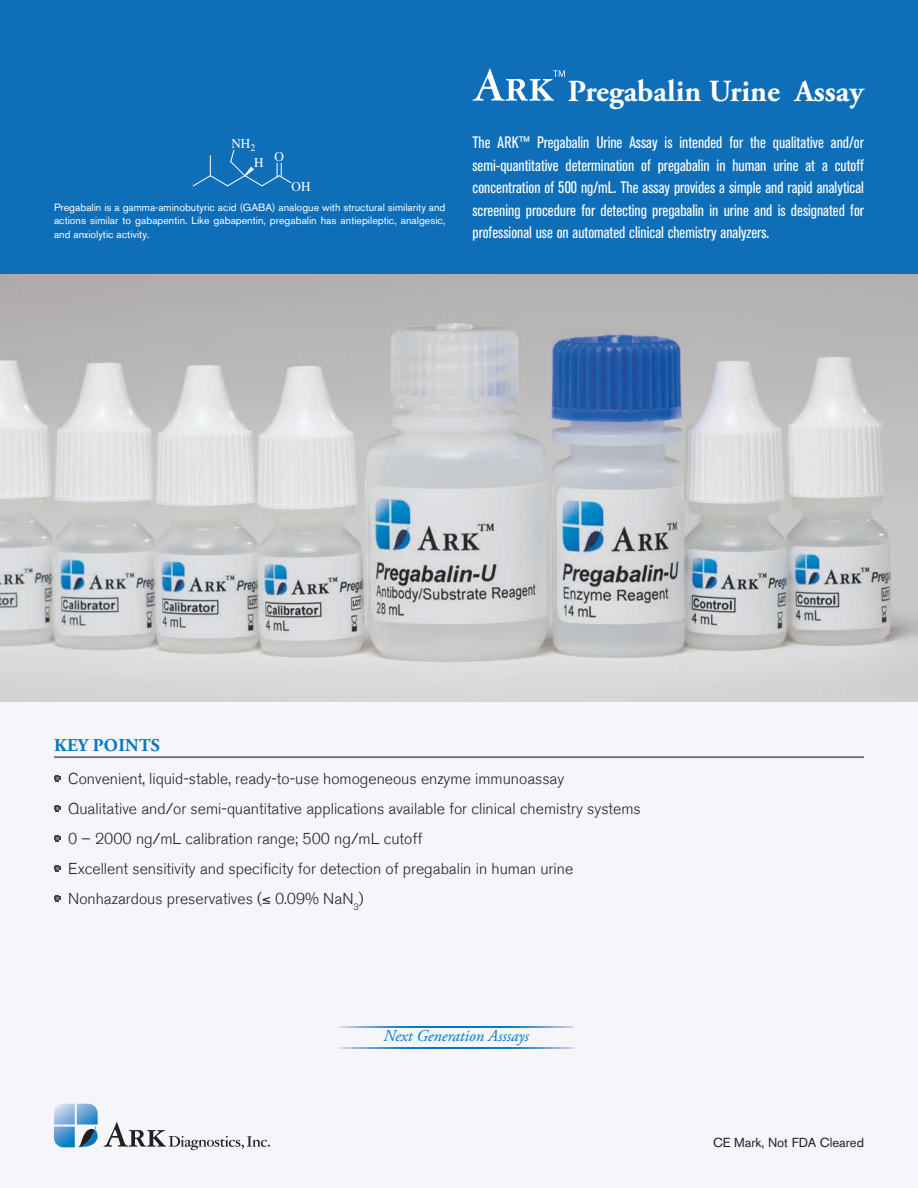
<style>
.page{position:relative;width:918px;height:1188px;background:#fff}
.page>*{position:absolute;margin:0;border:0;box-sizing:border-box;transform-origin:0 0}
.t1{font:700 30.6px "Adobe Garamond Pro";color:#fff}
.t2{font:700 18px "Adobe Garamond Pro";letter-spacing:.015em;color:#0078c0}
.t3{font:condensed 16.5px/22.5px "Akzidenz Grotesk BE";color:#fff;text-align:justify}
.t4{font:italic 16.5px "Adobe Garamond Pro";color:#0078c0}
.t5{font:300 15.75px/30px "Akzidenz Grotesk BE";color:#231f20}
.t6{font:13.35px "Times";color:#fff}
.t7{font:13.05px "Akzidenz Grotesk BE";color:#231f20}
.t8{font:10.5px/13.5px "Akzidenz Grotesk BE";color:#fff;text-align:justify}
</style>
<div class="page">
<div style="left:0;top:245px;width:918px;height:943px;background:#f5f5fa"></div>
<div style="left:0;top:0;width:918px;height:278px;background:#0f6eb8"></div>
<svg style="left:54px;top:1104px;width:216px;height:46px"></svg>
<svg style="left:54px;top:775px;width:7px;height:7px"></svg>
<svg style="left:473px;top:69px;width:92px;height:32px"></svg>
<svg style="left:54px;top:805px;width:7px;height:7px"></svg>
<svg style="left:54px;top:835px;width:7px;height:7px"></svg>
<svg style="left:54px;top:865px;width:7px;height:7px"></svg>
<svg style="left:54px;top:895px;width:7px;height:7px"></svg>
<hr style="left:54px;top:757px;width:810px;height:1px;background:#040503">
<svg style="left:338px;top:1047px;width:236px;height:2px"></svg>
<svg style="left:338px;top:1026px;width:236px;height:1px"></svg>
<img style="left:0;top:274px;width:918px;height:428px">
<svg style="left:192px;top:150px;width:100px;height:37px"></svg>
<p class="t6" style="left:231px;top:131px;width:25px">NH<sub>2</sub></p>
<p class="t6" style="left:254px;top:150px;width:11px">H</p>
<p class="t6" style="left:274px;top:144px;width:11px">O</p>
<p class="t6" style="left:292px;top:174px;width:21px">OH</p>
<p class="t8" style="left:54px;top:200px;width:393px">Pregabalin is a gamma-aminobutyric acid (GABA) analogue with structural similarity and actions similar to gabapentin. Like gabapentin, pregabalin has antiepileptic, analgesic, and anxiolytic activity.</p>
<h1 class="t1" style="left:568px;top:73px;width:297px">Pregabalin Urine Assay</h1>
<p class="t3" style="left:472px;top:132px;width:393px">The ARK™ Pregabalin Urine Assay is intended for the qualitative and/or semi-quantitative determination of pregabalin in human urine at a cutoff concentration of 500 ng/mL. The assay provides a simple and rapid analytical screening procedure for detecting pregabalin in urine and is designated for professional use on automated clinical chemistry analyzers.</p>
<p class="t2" style="left:54px;top:735px;width:107px">KEY POINTS</p>
<p class="t5" style="left:68px;top:764px;width:574px">Convenient, liquid-stable, ready-to-use homogeneous enzyme immunoassay<br>Qualitative and/or semi-quantitative applications available for clinical chemistry systems 0 – 2000 ng/mL calibration range; 500 ng/mL cutoff<br>Excellent sensitivity and specificity for detection of pregabalin in human urine Nonhazardous preservatives (≤ 0.09% NaN<sub>3</sub>)</p>
<p class="t4" style="left:383px;top:1026px;width:147px">Next Generation Asssays</p>
<p class="t7" style="left:713px;top:1134px;width:152px">CE Mark, Not FDA Cleared</p>
</div>
